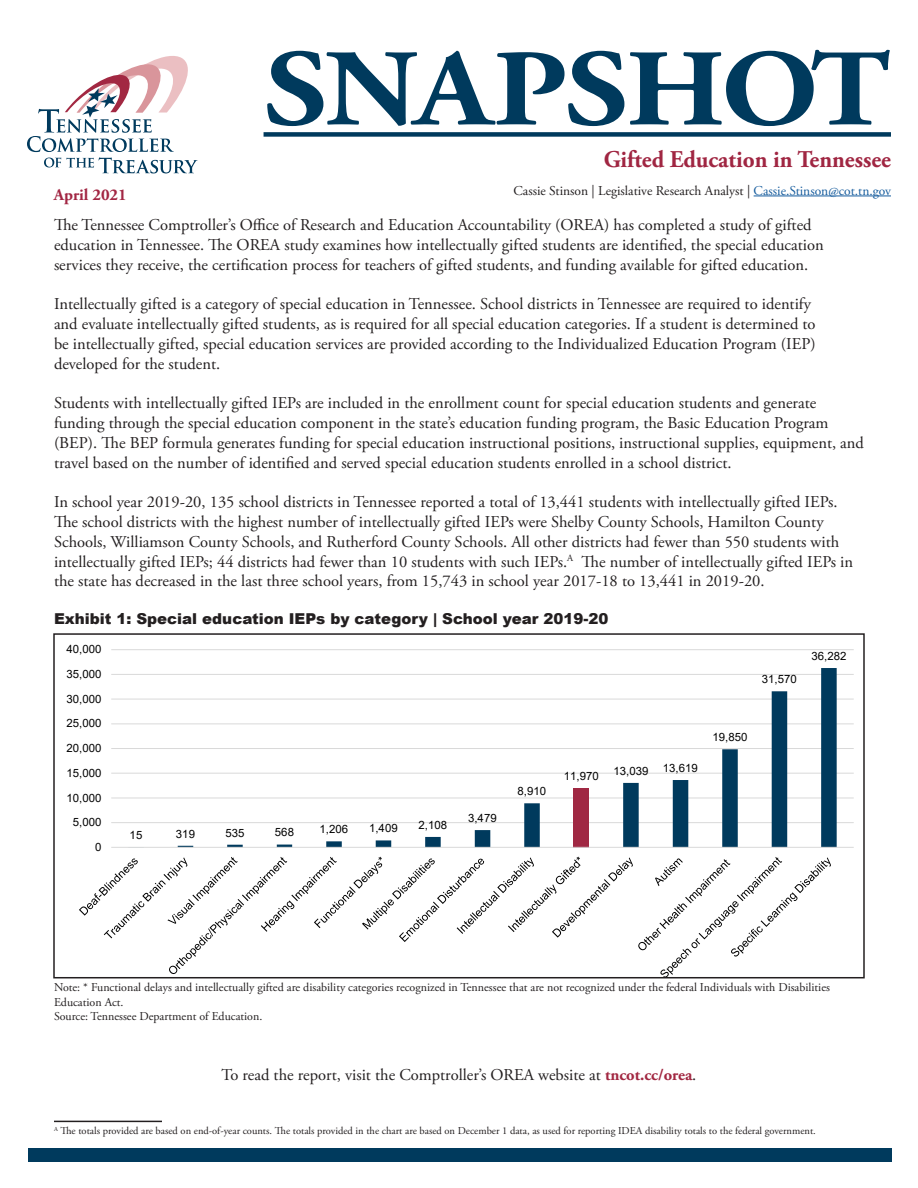
<style>
.page{position:relative;width:918px;height:1188px;background:#fff}
.page>*{position:absolute;margin:0;border:0;box-sizing:border-box;transform-origin:0 0}
.t1{font:700 108.75px "Adobe Garamond Pro";letter-spacing:-.015em;color:#003a5d;scale:1.14 1}
.t2{font:700 24px "Adobe Garamond Pro";color:#a02642}
.t3{font:16.5px/19.8px "Adobe Garamond Pro";color:#231f20}
.t4{font:700 16.5px "Adobe Garamond Pro";color:#a22643}
.t5{font:900 15px "Arial";color:#231f20}
.t6{font:13.5px "Adobe Garamond Pro";color:#231f20}
.t7{font:12px/14.4px "Adobe Garamond Pro";color:#231f20}
.t8{font:11.4px "Arial";letter-spacing:.005em;color:#000}
.t9{font:10.5px "Adobe Garamond Pro";color:#231f20}
.s1{color:#175d9e}
.s2{font-weight:700;color:#a22842}
</style>
<div class="page">
<hr style="left:54px;top:1121px;width:108px;height:1px;background:#231f20">
<div style="left:264px;top:132px;width:627px;height:5px;background:#003a5d"></div>
<svg style="left:27px;top:56px;width:171px;height:117px"></svg>
<hr style="left:754px;top:196px;width:137px;height:1px;background:#175d9e">
<div style="left:28px;top:1148px;width:864px;height:14px;background:#003a5d"></div>
<hr style="left:111px;top:822px;width:743px;height:1px;background:#d9d9d9">
<hr style="left:111px;top:798px;width:743px;height:1px;background:#d9d9d9">
<hr style="left:111px;top:773px;width:743px;height:1px;background:#d9d9d9">
<hr style="left:111px;top:748px;width:743px;height:1px;background:#d9d9d9">
<hr style="left:111px;top:723px;width:743px;height:1px;background:#d9d9d9">
<hr style="left:111px;top:699px;width:743px;height:1px;background:#d9d9d9">
<hr style="left:111px;top:674px;width:743px;height:1px;background:#d9d9d9">
<hr style="left:111px;top:649px;width:743px;height:1px;background:#d9d9d9">
<svg style="left:128px;top:668px;width:709px;height:179px"></svg>
<hr style="left:111px;top:847px;width:743px;height:1px;background:#d9d9d9">
<svg style="left:79px;top:857px;width:752px;height:118px"></svg>
<div style="left:53px;top:633px;width:812px;height:345px;border:2px solid #231f20"></div>
<p class="t4" style="left:54px;top:185px;width:74px">April 2021</p>
<p class="t1" style="left:264px;top:27px;width:550px">SNAPSHOT</p>
<p class="t2" style="left:604px;top:146px;width:289px">Gifted Education in Tennessee</p>
<p class="t6" style="left:514px;top:182px;width:379px">Cassie Stinson | Legislative Research Analyst | <span class="s1">Cassie.Stinson@cot.tn.gov</span></p>
<p class="t3" style="left:54px;top:215px;width:771px">The Tennessee Comptroller’s Office of Research and Education Accountability (OREA) has completed a study of gifted education in Tennessee. The OREA study examines how intellectually gifted students are identified, the special education services they receive, the certification process for teachers of gifted students, and funding available for gifted education.</p>
<p class="t3" style="left:54px;top:295px;width:763px">Intellectually gifted is a category of special education in Tennessee. School districts in Tennessee are required to identify and evaluate intellectually gifted students, as is required for all special education categories. If a student is determined to be intellectually gifted, special education services are provided according to the Individualized Education Program (IEP) developed for the student.</p>
<p class="t3" style="left:54px;top:394px;width:812px">Students with intellectually gifted IEPs are included in the enrollment count for special education students and generate funding through the special education component in the state’s education funding program, the Basic Education Program (BEP). The BEP formula generates funding for special education instructional positions, instructional supplies, equipment, and travel based on the number of identified and served special education students enrolled in a school district.</p>
<p class="t3" style="left:54px;top:493px;width:801px">In school year 2019-20, 135 school districts in Tennessee reported a total of 13,441 students with intellectually gifted IEPs.<br>The school districts with the highest number of intellectually gifted IEPs were Shelby County Schools, Hamilton County Schools, Williamson County Schools, and Rutherford County Schools. All other districts had fewer than 550 students with intellectually gifted IEPs; 44 districts had fewer than 10 students with such IEPs.<sup>A</sup> The number of intellectually gifted IEPs in the state has decreased in the last three school years, from 15,743 in school year 2017-18 to 13,441 in 2019-20.</p>
<p class="t5" style="left:54px;top:608px;width:556px">Exhibit 1: Special education IEPs by category | School year 2019-20</p>
<p class="t8" style="left:67px;top:642px;width:36px">40,000</p>
<p class="t8" style="left:67px;top:666px;width:36px">35,000</p>
<p class="t8" style="left:67px;top:691px;width:36px">30,000</p>
<p class="t8" style="left:67px;top:716px;width:36px">25,000</p>
<p class="t8" style="left:67px;top:740px;width:36px">20,000</p>
<p class="t8" style="left:67px;top:765px;width:36px">15,000</p>
<p class="t8" style="left:67px;top:790px;width:36px">10,000</p>
<p class="t8" style="left:73px;top:814px;width:30px">5,000</p>
<p class="t8" style="left:95px;top:839px;width:8px">0</p>
<p class="t8" style="left:130px;top:827px;width:14px">15</p>
<p class="t8" style="left:176px;top:826px;width:21px">319</p>
<p class="t8" style="left:225px;top:825px;width:21px">535</p>
<p class="t8" style="left:275px;top:825px;width:21px">568</p>
<p class="t8" style="left:320px;top:821px;width:30px">1,206</p>
<p class="t8" style="left:369px;top:820px;width:30px">1,409</p>
<p class="t8" style="left:419px;top:817px;width:30px">2,108</p>
<p class="t8" style="left:468px;top:810px;width:30px">3,479</p>
<p class="t8" style="left:518px;top:783px;width:30px">8,910</p>
<p class="t8" style="left:762px;top:671px;width:37px">31,570</p>
<p class="t8" style="left:811px;top:648px;width:37px">36,282</p>
<p class="t8" style="left:564px;top:768px;width:37px">11,970</p>
<p class="t8" style="left:613px;top:763px;width:37px">13,039</p>
<p class="t8" style="left:663px;top:760px;width:37px">13,619</p>
<p class="t8" style="left:712px;top:729px;width:37px">19,850</p>
<p class="t7" style="left:54px;top:981px;width:778px">Note: * Functional delays and intellectually gifted are disability categories recognized in Tennessee that are not recognized under the federal Individuals with Disabilities<br>Education Act.</p>
<p class="t7" style="left:54px;top:1010px;width:210px">Source: Tennessee Department of Education.</p>
<p class="t3" style="left:222px;top:1065px;width:476px">To read the report, visit the Comptroller’s OREA website at <span class="s2">tncot.cc/orea</span>.</p>
<p class="t9" style="left:54px;top:1124px;width:763px"><sup>A</sup> The totals provided are based on end-of-year counts. The totals provided in the chart are based on December 1 data, as used for reporting IDEA disability totals to the federal government.</p>
</div>
